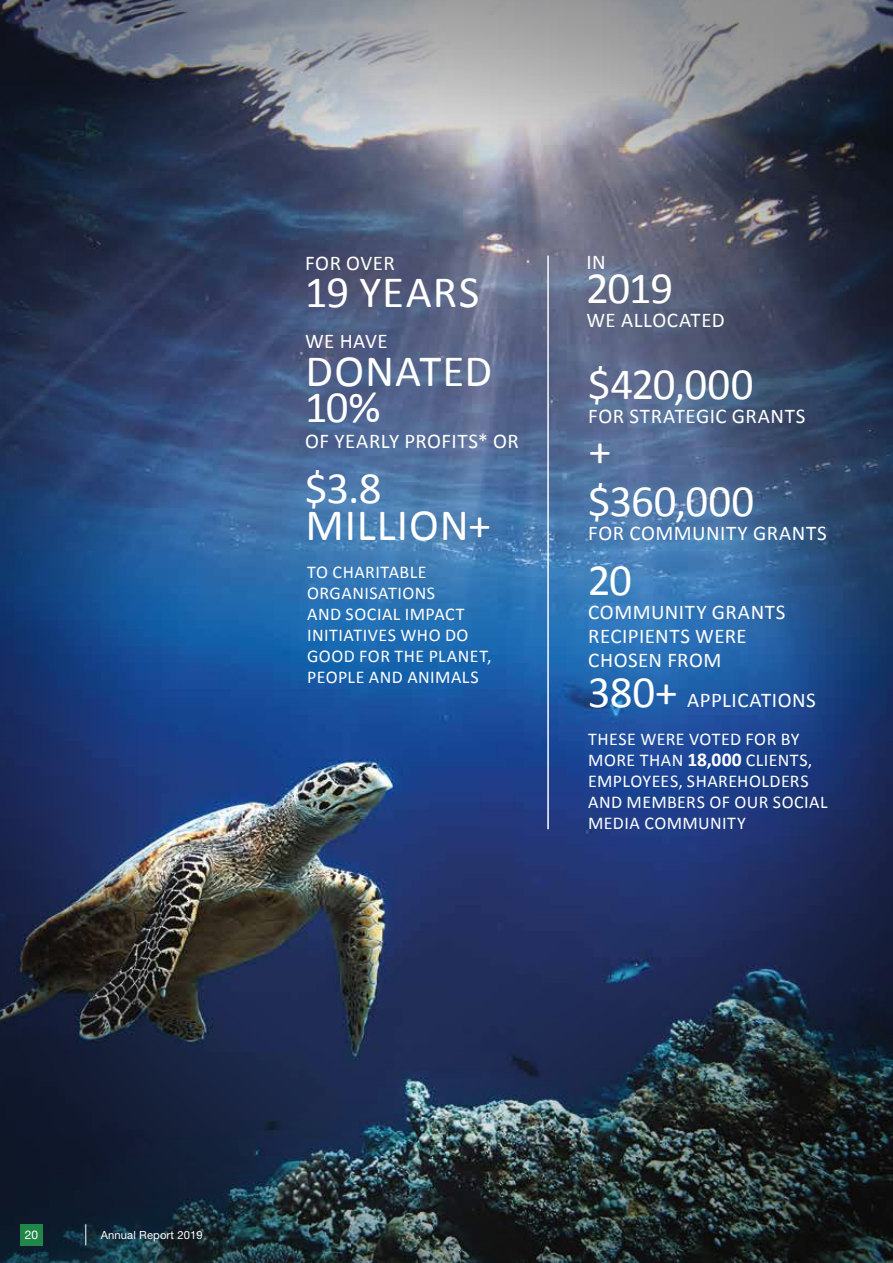
<style>
.page{position:relative;width:893px;height:1263px;background:#fff}
.page>*{position:absolute;margin:0;border:0;box-sizing:border-box;transform-origin:0 0}
.t1{font:45px/36px "Calibri";letter-spacing:.005em;color:#fff}
.t2{font:21px/24px "Calibri";letter-spacing:.025em;color:#fff}
.t3{font:18px/21px "Calibri";letter-spacing:.025em;color:#fff}
.t4{font:12px "Helvetica Neue";color:#fff}
.t5{font:11.25px "Helvetica Neue";letter-spacing:.01em;color:#fff}
.s1{font-size:45px}
.s2{font-weight:700;font-size:19.5px}
</style>
<div class="page">
<img style="left:0;top:0;width:893px;height:1263px">
<hr style="left:547px;top:256px;width:2px;height:573px;background:#fff">
<div style="left:20px;top:1224px;width:23px;height:21px;background:#208749"></div>
<svg style="left:85px;top:1224px;width:1px;height:21px"></svg>
<p class="t2" style="left:305px;top:251px;width:91px">FOR OVER</p>
<h1 class="t1" style="left:305px;top:275px;width:176px">19 YEARS</h1>
<p class="t2" style="left:305px;top:329px;width:84px">WE HAVE</p>
<h1 class="t1" style="left:305px;top:353px;width:189px">DONATED<br>10%</h1>
<p class="t2" style="left:305px;top:429px;width:215px">OF YEARLY PROFITS* OR</p>
<h1 class="t1" style="left:305px;top:469px;width:188px;line-height:37.5px">$3.8<br>MILLION+</h1>
<p class="t3" style="left:307px;top:562px;width:186px">TO CHARITABLE<br>ORGANISATIONS<br>AND SOCIAL IMPACT<br>INITIATIVES WHO DO<br>GOOD FOR THE PLANET,<br>PEOPLE AND ANIMALS</p>
<p class="t2" style="left:586px;top:250px;width:21px">IN</p>
<h1 class="t1" style="left:586px;top:270px;width:89px">2019</h1>
<p class="t2" style="left:586px;top:308px;width:140px">WE ALLOCATED</p>
<h1 class="t1" style="left:588px;top:367px;width:167px">$420,000</h1>
<p class="t2" style="left:588px;top:405px;width:219px">FOR STRATEGIC GRANTS</p>
<h1 class="t1" style="left:589px;top:433px;width:24px">+</h1>
<h1 class="t1" style="left:588px;top:483px;width:168px">$360,000</h1>
<p class="t2" style="left:588px;top:521px;width:240px">FOR COMMUNITY GRANTS</p>
<h1 class="t1" style="left:588px;top:562px;width:46px">20</h1>
<p class="t2" style="left:588px;top:600px;width:199px">COMMUNITY GRANTS<br>RECIPIENTS WERE<br>CHOSEN FROM</p>
<p class="t2" style="left:588px;top:688px;width:230px"><span class="s1">380+</span> APPLICATIONS</p>
<p class="t3" style="left:588px;top:728px;width:241px">THESE WERE VOTED FOR BY<br>MORE THAN <span class="s2">18,000</span> CLIENTS,<br>EMPLOYEES, SHAREHOLDERS<br>AND MEMBERS OF OUR SOCIAL<br>MEDIA COMMUNITY</p>
<p class="t4" style="left:25px;top:1226px;width:15px">20</p>
<p class="t5" style="left:101px;top:1229px;width:103px">Annual Report 2019</p>
</div>
